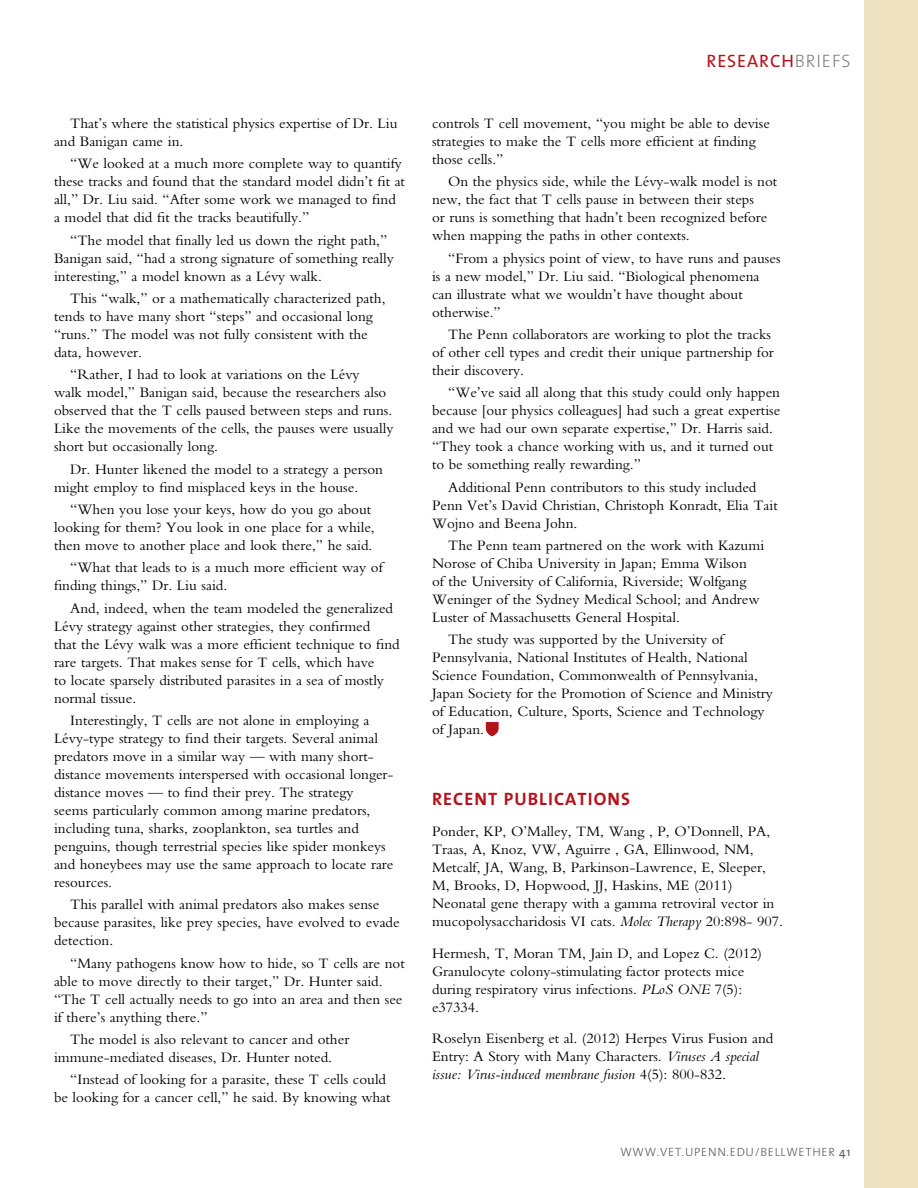
<style>
.page{position:relative;width:918px;height:1188px;background:#fff}
.page>*{position:absolute;margin:0;border:0;box-sizing:border-box;transform-origin:0 0}
.t1{font:700 18px "The Sans";letter-spacing:.06em;color:#b5121b}
.t2{font:18px "The Sans";letter-spacing:.05em;color:#b5121b}
.t3{font:15px/18px "Bembo";color:#000}
.t4{font:300 12px "The Sans";color:#58595b}
.t5{font:12px "The Sans";color:#58595b}
.s1{font-weight:200;color:#6d6e71}
.s2{font-style:italic}
</style>
<div class="page">
<div style="left:864px;top:0;width:54px;height:1188px;background:#ede1bf"></div>
<svg style="left:486px;top:722px;width:12px;height:14px"></svg>
<p class="t3" style="left:54px;top:114px;width:345px;text-indent:16px">That’s where the statistical physics expertise of Dr. Liu and Banigan came in.</p>
<p class="t3" style="left:54px;top:154px;width:352px;text-indent:16px">“We looked at a much more complete way to quantify these tracks and found that the standard model didn’t fit at all,” Dr. Liu said. “After some work we managed to find a model that did fit the tracks beautifully.”</p>
<p class="t3" style="left:54px;top:231px;width:341px;text-indent:16px">“The model that finally led us down the right path,”<br>Banigan said, “had a strong signature of something really interesting,” a model known as a Lévy walk.</p>
<p class="t3" style="left:54px;top:289px;width:333px;text-indent:16px">This “walk,” or a mathematically characterized path, tends to have many short “steps” and occasional long “runs.” The model was not fully consistent with the data, however.</p>
<p class="t3" style="left:54px;top:365px;width:341px;text-indent:16px">“Rather, I had to look at variations on the Lévy<br>walk model,” Banigan said, because the researchers also observed that the T cells paused between steps and runs.<br>Like the movements of the cells, the pauses were usually short but occasionally long.</p>
<p class="t3" style="left:54px;top:460px;width:331px;text-indent:16px">Dr. Hunter likened the model to a strategy a person might employ to find misplaced keys in the house.</p>
<p class="t3" style="left:54px;top:500px;width:322px;text-indent:16px">“When you lose your keys, how do you go about looking for them? You look in one place for a while, then move to another place and look there,” he said.</p>
<p class="t3" style="left:54px;top:558px;width:330px;text-indent:16px">“What that leads to is a much more efficient way of finding things,” Dr. Liu said.</p>
<p class="t3" style="left:54px;top:599px;width:347px;text-indent:16px">And, indeed, when the team modeled the generalized Lévy strategy against other strategies, they confirmed<br>that the Lévy walk was a more efficient technique to find rare targets. That makes sense for T cells, which have<br>to locate sparsely distributed parasites in a sea of mostly normal tissue.</p>
<p class="t3" style="left:54px;top:711px;width:341px;text-indent:16px">Interestingly, T cells are not alone in employing a Lévy-type strategy to find their targets. Several animal predators move in a similar way — with many short&shy;distance movements interspersed with occasional longer&shy;distance moves — to find their prey. The strategy<br>seems particularly common among marine predators, including tuna, sharks, zooplankton, sea turtles and penguins, though terrestrial species like spider monkeys and honeybees may use the same approach to locate rare resources.</p>
<p class="t3" style="left:54px;top:895px;width:347px;text-indent:16px">This parallel with animal predators also makes sense because parasites, like prey species, have evolved to evade detection.</p>
<p class="t3" style="left:54px;top:954px;width:352px;text-indent:16px">“Many pathogens know how to hide, so T cells are not able to move directly to their target,” Dr. Hunter said. “The T cell actually needs to go into an area and then see if there’s anything there.”</p>
<p class="t3" style="left:54px;top:1030px;width:297px;text-indent:16px">The model is also relevant to cancer and other immune-mediated diseases, Dr. Hunter noted.</p>
<p class="t3" style="left:54px;top:1070px;width:338px;text-align:right">“Instead of looking for a parasite, these T cells could<br>be looking for a cancer cell,” he said. By knowing what</p>
<p class="t2" style="left:707px;top:46px;width:145px">RESEARCH<span class="s1">BRIEFS</span></p>
<p class="t3" style="left:432px;top:114px;width:339px">controls T cell movement, “you might be able to devise strategies to make the T cells more efficient at finding those cells.”</p>
<p class="t3" style="left:432px;top:172px;width:347px;text-indent:16px">On the physics side, while the Lévy-walk model is not new, the fact that T cells pause in between their steps<br>or runs is something that hadn’t been recognized before when mapping the paths in other contexts.</p>
<p class="t3" style="left:432px;top:249px;width:350px;text-indent:16px">“From a physics point of view, to have runs and pauses is a new model,” Dr. Liu said. “Biological phenomena can illustrate what we wouldn’t have thought about otherwise.”</p>
<p class="t3" style="left:432px;top:325px;width:343px;text-indent:16px">The Penn collaborators are working to plot the tracks of other cell types and credit their unique partnership for their discovery.</p>
<p class="t3" style="left:432px;top:383px;width:350px;text-indent:16px">“We’ve said all along that this study could only happen because [our physics colleagues] had such a great expertise and we had our own separate expertise,” Dr. Harris said. “They took a chance working with us, and it turned out to be something really rewarding.”</p>
<p class="t3" style="left:432px;top:478px;width:347px;text-indent:16px">Additional Penn contributors to this study included<br>Penn Vet’s David Christian, Christoph Konradt, Elia Tait<br>Wojno and Beena John.</p>
<p class="t3" style="left:432px;top:536px;width:334px;text-indent:16px">The Penn team partnered on the work with Kazumi Norose of Chiba University in Japan; Emma Wilson<br>of the University of California, Riverside; Wolfgang Weninger of the Sydney Medical School; and Andrew Luster of Massachusetts General Hospital.</p>
<p class="t3" style="left:432px;top:630px;width:342px;text-indent:16px">The study was supported by the University of Pennsylvania, National Institutes of Health, National Science Foundation, Commonwealth of Pennsylvania, Japan Society for the Promotion of Science and Ministry of Education, Culture, Sports, Science and Technology of Japan.</p>
<p class="t1" style="left:432px;top:784px;width:23px">RECENT</p>
<p class="t1" style="left:504px;top:784px;width:116px">PU BLICATIONS</p>
<p class="t3" style="left:432px;top:822px;width:353px">Ponder, KP, O’Malley, TM, Wang , P, O’Donnell, PA, Traas, A, Knoz, VW, Aguirre , GA, Ellinwood, NM, Metcalf, JA, Wang, B, Parkinson-Lawrence, E, Sleeper, M, Brooks, D, Hopwood, JJ, Haskins, ME (2011)<br>Neonatal gene therapy with a gamma retroviral vector in mucopolysaccharidosis VI cats. <span class="s2">Molec Therapy</span> 20:898- 907.</p>
<p class="t3" style="left:432px;top:944px;width:331px">Hermesh, T, Moran TM, Jain D, and Lopez C. (2012)<br>Granulocyte colony-stimulating factor protects mice during respiratory virus infections. <span class="s2">PLoS ONE</span> 7(5): e37334.</p>
<p class="t3" style="left:432px;top:1029px;width:343px">Roselyn Eisenberg et al. (2012) Herpes Virus Fusion and<br>Entry: A Story with Many Characters. <span class="s2">Viruses A special issue: Virus-induced membrane fusion</span> 4(5): 800-832.</p>
<p class="t4" style="left:620px;top:1142px;width:90px">WWW.VET.U PENN</p>
<p class="t4" style="left:727px;top:1142px;width:12px">.EDU</p>
<p class="t4" style="left:755px;top:1142px;width:13px">/BELL</p>
<p class="t4" style="left:786px;top:1142px;width:21px">WETHER</p>
<p class="t5" style="left:839px;top:1142px;width:13px">41</p>
</div>
